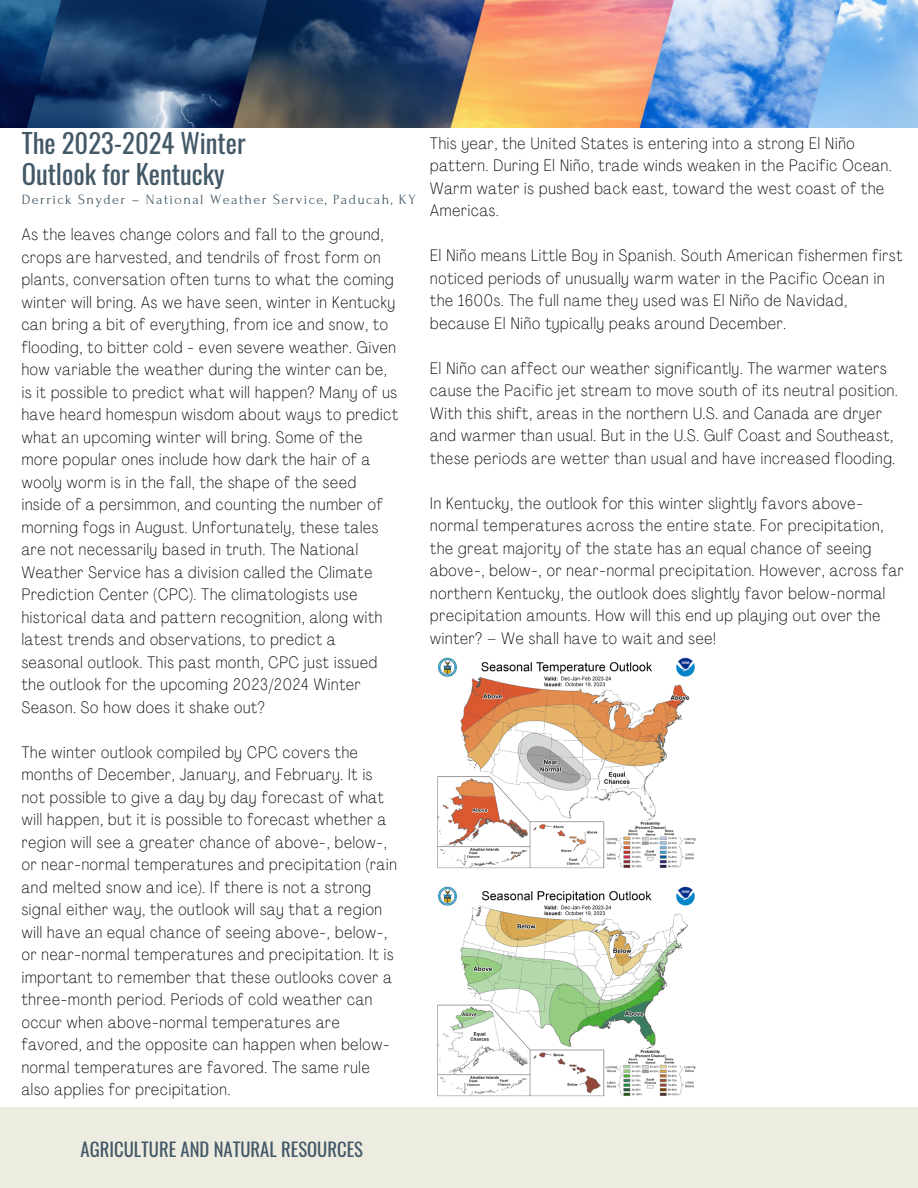
<style>
.page{position:relative;width:918px;height:1188px;background:#fff}
.page>*{position:absolute;margin:0;border:0;box-sizing:border-box;transform-origin:0 0}
.t1{font:26.7px "Oswald";color:#435967}
.t2{font:18.6px "Oswald";color:#435967}
.t3{font:100 condensed 16.5px/22.5px "Agrandir";letter-spacing:.05em;color:#000}
.t4{font:14.25px "Forum";letter-spacing:.1em;color:#435967}
</style>
<div class="page">
<div style="left:0;top:1107px;width:918px;height:81px;background:#edece0"></div>
<img style="left:0;top:0;width:918px;height:127px">
<img style="left:437px;top:658px;width:259px;height:210px">
<img style="left:437px;top:886px;width:259px;height:211px">
<p class="t1" style="left:22px;top:122px;width:225px">The 2023-2024 Winter</p>
<p class="t1" style="left:22px;top:153px;width:204px">Outlook for Kentucky</p>
<p class="t4" style="left:22px;top:191px;width:396px">Derrick Snyder – National Weather Service, Paducah, KY</p>
<p class="t3" style="left:22px;top:225px;width:378px">As the leaves change colors and fall to the ground, crops are harvested, and tendrils of frost form on plants, conversation often turns to what the coming winter will bring. As we have seen, winter in Kentucky can bring a bit of everything, from ice and snow, to flooding, to bitter cold - even severe weather. Given how variable the weather during the winter can be, is it possible to predict what will happen? Many of us have heard homespun wisdom about ways to predict what an upcoming winter will bring. Some of the more popular ones include how dark the hair of a wooly worm is in the fall, the shape of the seed inside of a persimmon, and counting the number of morning fogs in August. Unfortunately, these tales are not necessarily based in truth. The National Weather Service has a division called the Climate Prediction Center (CPC). The climatologists use historical data and pattern recognition, along with latest trends and observations, to predict a seasonal outlook. This past month, CPC just issued the outlook for the upcoming 2023/2024 Winter Season. So how does it shake out?</p>
<p class="t3" style="left:22px;top:743px;width:377px">The winter outlook compiled by CPC covers the months of December, January, and February. It is not possible to give a day by day forecast of what will happen, but it is possible to forecast whether a region will see a greater chance of above-, below-, or near-normal temperatures and precipitation (rain and melted snow and ice). If there is not a strong signal either way, the outlook will say that a region will have an equal chance of seeing above-, below-, or near-normal temperatures and precipitation. It is important to remember that these outlooks cover a three-month period. Periods of cold weather can occur when above-normal temperatures are favored, and the opposite can happen when below&shy;normal temperatures are favored. The same rule also applies for precipitation.</p>
<p class="t3" style="left:430px;top:133px;width:463px">This year, the United States is entering into a strong El Niño pattern. During El Niño, trade winds weaken in the Pacific Ocean.<br>Warm water is pushed back east, toward the west coast of the Americas.</p>
<p class="t3" style="left:430px;top:246px;width:474px">El Niño means Little Boy in Spanish. South American fishermen first noticed periods of unusually warm water in the Pacific Ocean in the 1600s. The full name they used was El Niño de Navidad, because El Niño typically peaks around December.</p>
<p class="t3" style="left:430px;top:358px;width:469px">El Niño can affect our weather significantly. The warmer waters cause the Pacific jet stream to move south of its neutral position.<br>With this shift, areas in the northern U.S. and Canada are dryer and warmer than usual. But in the U.S. Gulf Coast and Southeast, these periods are wetter than usual and have increased flooding.</p>
<p class="t3" style="left:430px;top:493px;width:475px">In Kentucky, the outlook for this winter slightly favors above&shy;normal temperatures across the entire state. For precipitation, the great majority of the state has an equal chance of seeing above-, below-, or near-normal precipitation. However, across far northern Kentucky, the outlook does slightly favor below-normal precipitation amounts. How will this end up playing out over the winter? – We shall have to wait and see!</p>
<p class="t2" style="left:81px;top:1135px;width:284px">AGRICULTURE AND NATURAL RESOURCES</p>
</div>
